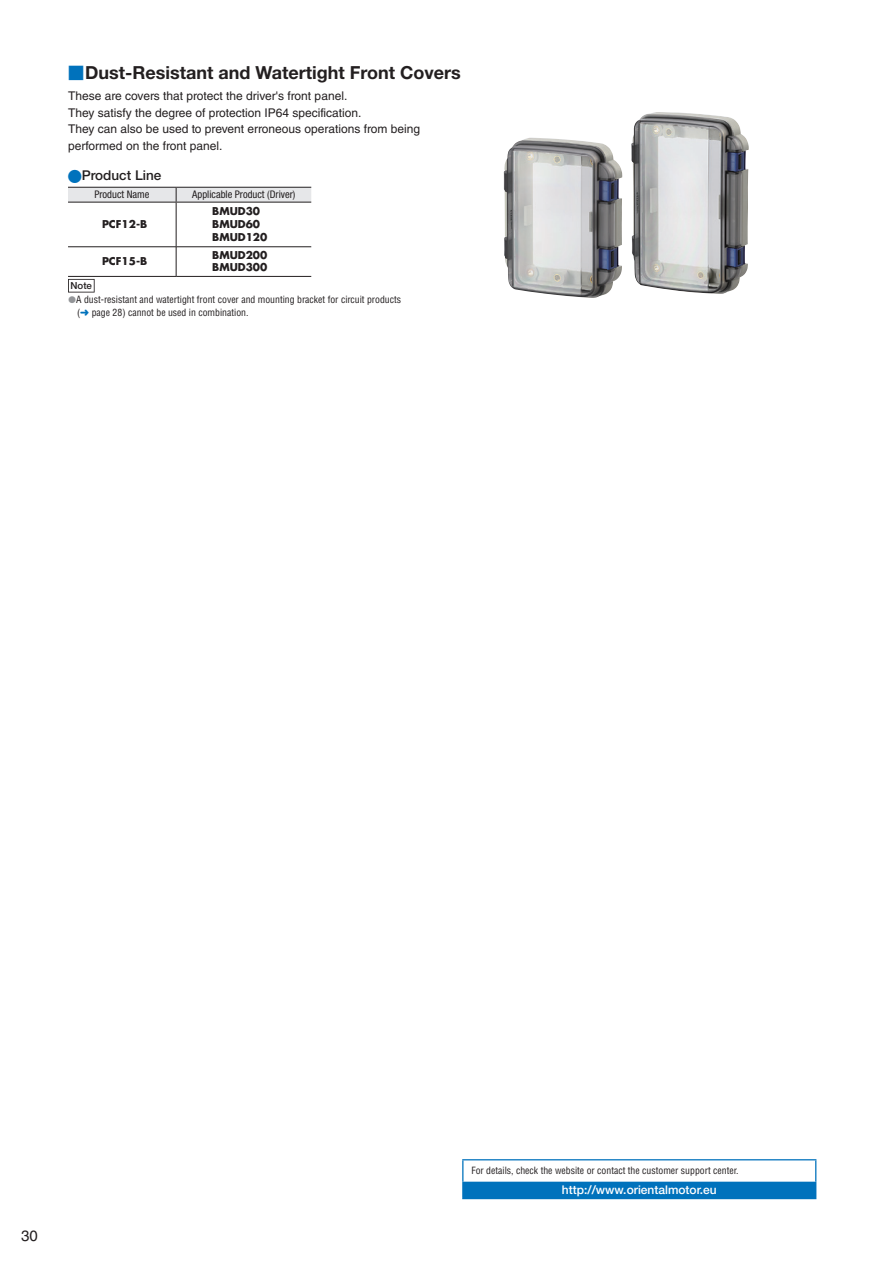
<style>
.page{position:relative;width:893px;height:1263px;background:#fff}
.page>*{position:absolute;margin:0;border:0;box-sizing:border-box;transform-origin:0 0}
.t1{font:700 18px "Helvetica Neue LT Std";color:#231f20}
.t2{font:15px "Helvetica LT Std";color:#231f20}
.t3{font:500 13.5px "Helvetica Neue LT Std";color:#231f20}
.body{font:12px/16.5px "Helvetica LT Std";color:#231f20}
.body-2{font:500 12px "Helvetica Neue LT Std";color:#fff}
.TableHead{font:condensed 10.5px "Helvetica Neue LT Std";color:#231f20}
.Tablebody_L{font:700 10.5px "Futura Std";color:#231f20}
.Tablebody_C{font:700 10.5px "Futura Std";color:#231f20}
.t4{font:condensed 9.75px/13.5px "Helvetica LT Std";color:#231f20}
.Note{font:500 9.75px "Helvetica Neue LT Std";color:#231f20}
.s1{font-family:"Universal Std Newswith Comm Pi";font-weight:400;color:#0072bc}
.s2{color:#0072bc}
</style>
<div class="page">
<svg style="left:68px;top:279px;width:27px;height:14px"></svg>
<div style="left:69px;top:280px;width:25px;height:12px;background:#fff"></div>
<svg style="left:68px;top:188px;width:243px;height:14px;background:#dfe0e2"></svg>
<hr style="left:68px;top:202px;width:108px;height:1px;background:#231f20">
<hr style="left:176px;top:202px;width:135px;height:1px;background:#231f20">
<hr style="left:68px;top:246px;width:108px;height:1px;background:#231f20">
<hr style="left:176px;top:246px;width:135px;height:1px;background:#231f20">
<hr style="left:176px;top:203px;width:1px;height:44px;background:#231f20">
<svg style="left:176px;top:247px;width:1px;height:29px"></svg>
<hr style="left:68px;top:187px;width:108px;height:1px;background:#231f20">
<hr style="left:176px;top:187px;width:135px;height:1px;background:#231f20">
<hr style="left:68px;top:276px;width:108px;height:1px;background:#231f20">
<hr style="left:176px;top:276px;width:135px;height:1px;background:#231f20">
<div style="left:463px;top:1182px;width:353px;height:16px;background:#0072bc"></div>
<hr style="left:462px;top:1159px;width:354px;height:1px;background:#0072bc">
<svg style="left:462px;top:1160px;width:1px;height:38px"></svg>
<svg style="left:815px;top:1160px;width:1px;height:22px"></svg>
<hr style="left:462px;top:1182px;width:354px;height:1px;background:#0072bc">
<hr style="left:462px;top:1198px;width:354px;height:1px;background:#0072bc">
<img style="left:631px;top:112px;width:118px;height:182px">
<img style="left:504px;top:138px;width:118px;height:160px">
<p class="t1" style="left:68px;top:61px;width:394px"><span class="s1">■</span>Dust-Resistant and Watertight Front Covers</p>
<p class="body" style="left:68px;top:88px;width:281px">These are covers that protect the driver's front panel.</p>
<p class="body" style="left:68px;top:104px;width:295px">They satisfy the degree of protection IP64 specification.</p>
<p class="body" style="left:68px;top:121px;width:354px">They can also be used to prevent erroneous operations from being performed on the front panel.</p>
<p class="t3" style="left:68px;top:167px;width:95px"><span class="s2">●</span>Product Line</p>
<p class="TableHead" style="left:94px;top:188px;width:56px">Product Name</p>
<p class="TableHead" style="left:192px;top:188px;width:105px">Applicable Product (Driver)</p>
<p class="Tablebody_C" style="left:102px;top:217px;width:47px">PCF12-B</p>
<p class="Tablebody_L" style="left:212px;top:204px;width:49px">BMUD30</p>
<p class="Tablebody_L" style="left:212px;top:217px;width:49px">BMUD60</p>
<p class="Tablebody_L" style="left:212px;top:230px;width:57px">BMUD120</p>
<p class="Tablebody_C" style="left:102px;top:254px;width:47px">PCF15-B</p>
<p class="Tablebody_L" style="left:212px;top:248px;width:57px">BMUD200</p>
<p class="Tablebody_L" style="left:212px;top:260px;width:57px">BMUD300</p>
<p class="Note" style="left:71px;top:280px;width:23px">Note</p>
<p class="t4" style="left:76px;top:292px;width:326px">A dust-resistant and watertight front cover and mounting bracket for circuit products (<span class="s2">➜</span> page 28) cannot be used in combination.</p>
<p class="t2" style="left:21px;top:1227px;width:18px">30</p>
<p class="t4" style="left:471px;top:1164px;width:269px">For details, check the website or contact the customer support center.</p>
<p class="body-2" style="left:562px;top:1183px;width:156px">http://www.orientalmotor.eu</p>
</div>
